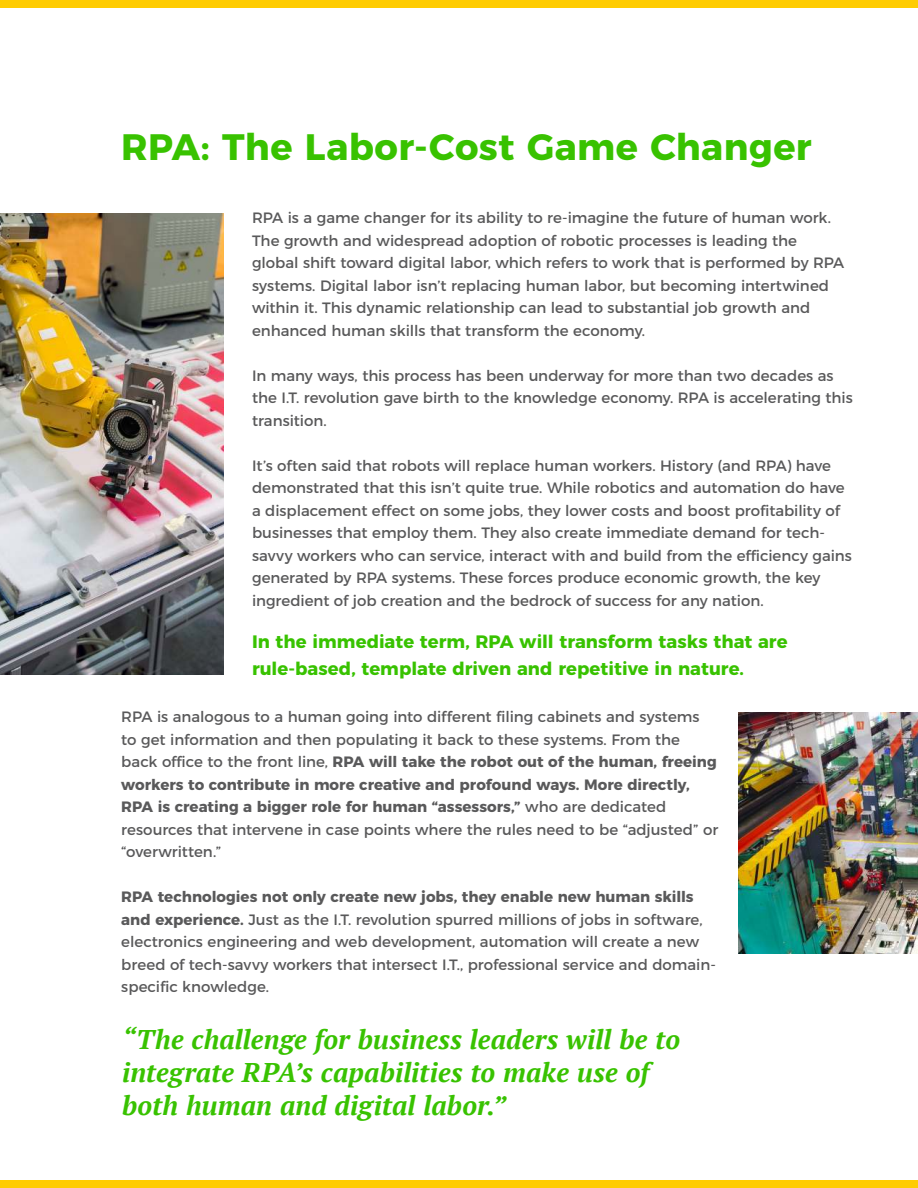
<style>
.page{position:relative;width:918px;height:1188px;background:#fff}
.page>*{position:absolute;margin:0;border:0;box-sizing:border-box;transform-origin:0 0}
.t1{font:700 36.75px "Montserrat";letter-spacing:.01em;color:#38c200}
.t2{font:italic 700 27px/33px "PT Serif";letter-spacing:.005em;color:#38c200}
.t3{font:700 18px/27px "Montserrat";letter-spacing:.005em;color:#38c200}
.t4{font:15px/22.5px "Montserrat";color:#59595a}
.s1{font-weight:700}
</style>
<div class="page">
<div style="left:0;top:1181px;width:918px;height:7px;background:#ffcc02"></div>
<div style="left:0;top:0;width:918px;height:7px;background:#ffcc02"></div>
<img style="left:0;top:213px;width:223px;height:461px">
<img style="left:739px;top:712px;width:179px;height:241px">
<h1 class="t1" style="left:121px;top:128px;width:692px">RPA: The Labor-Cost Game Changer</h1>
<p class="t4" style="left:252px;top:207px;width:594px">RPA is a game changer for its ability to re-imagine the future of human work.<br>The growth and widespread adoption of robotic processes is leading the global shift toward digital labor, which refers to work that is performed by RPA systems. Digital labor isn’t replacing human labor, but becoming intertwined within it. This dynamic relationship can lead to substantial job growth and enhanced human skills that transform the economy.</p>
<p class="t4" style="left:252px;top:365px;width:602px">In many ways, this process has been underway for more than two decades as the I.T. revolution gave birth to the knowledge economy. RPA is accelerating this transition.</p>
<p class="t4" style="left:252px;top:455px;width:601px">It’s often said that robots will replace human workers. History (and RPA) have demonstrated that this isn’t quite true. While robotics and automation do have a displacement effect on some jobs, they lower costs and boost profitability of businesses that employ them. They also create immediate demand for tech&shy;savvy workers who can service, interact with and build from the efficiency gains generated by RPA systems. These forces produce economic growth, the key ingredient of job creation and the bedrock of success for any nation.</p>
<p class="t3" style="left:252px;top:629px;width:537px">In the immediate term, RPA will transform tasks that are rule-based, template driven and repetitive in nature.</p>
<p class="t4" style="left:121px;top:706px;width:598px">RPA is analogous to a human going into different filing cabinets and systems to get information and then populating it back to these systems. From the back office to the front line, <span class="s1">RPA will take the robot out of the human, freeing workers to contribute in more creative and profound ways. More directly, RPA is creating a bigger role for human “assessors,”</span> who are dedicated resources that intervene in case points where the rules need to be “adjusted” or “overwritten.”</p>
<p class="t4" style="left:121px;top:886px;width:596px"><span class="s1">RPA technologies not only create new jobs, they enable new human skills and experience.</span> Just as the I.T. revolution spurred millions of jobs in software, electronics engineering and web development, automation will create a new breed of tech-savvy workers that intersect I.T., professional service and domain&shy;specific knowledge.</p>
<h2 class="t2" style="left:122px;top:1024px;width:560px">“The challenge for business leaders will be to integrate RPA’s capabilities to make use of both human and digital labor.”</h2>
</div>
